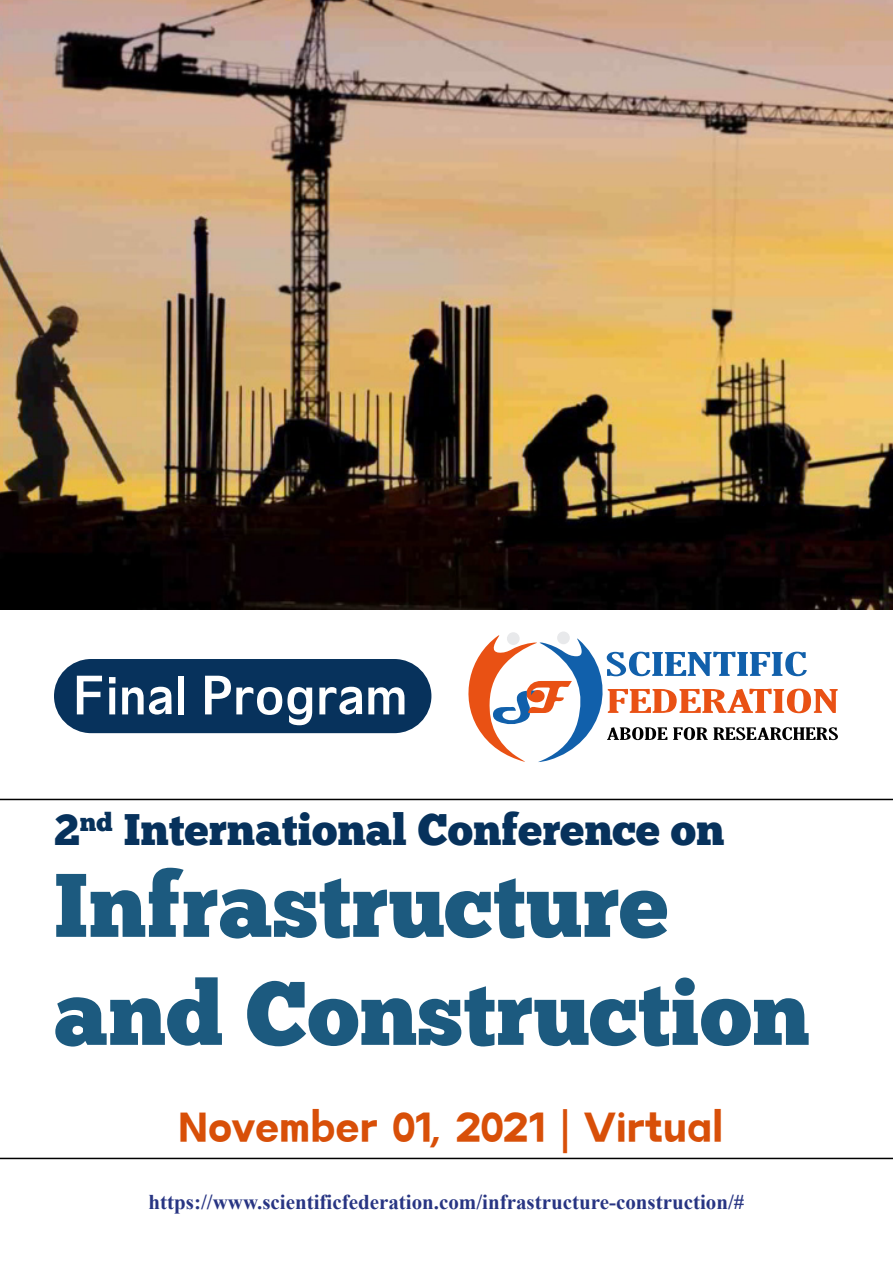
<style>
.page{position:relative;width:893px;height:1263px;background:#fff}
.page>*{position:absolute;margin:0;border:0;box-sizing:border-box;transform-origin:0 0}
.t1{font:90px/108px "Chunk Five Ex";color:#1c5a7f}
.t2{font:700 52.8px "Cansu";color:#fff}
.t3{font:43.95px "Chunk Five Ex";color:#07325c}
.t4{font:42px "Minerva";color:#d84f08}
.t5{font:700 21px "Times New Roman";color:#283583}
</style>
<div class="page">
<img style="left:0;top:0;width:893px;height:610px">
<div style="left:507px;top:632px;width:13px;height:13px;background:#e8e9eb;border-radius:50%"></div>
<div style="left:557px;top:631px;width:13px;height:13px;background:#e8e9eb;border-radius:50%"></div>
<svg style="left:468px;top:635px;width:370px;height:127px"></svg>
<hr style="left:0;top:799px;width:893px;height:1px;background:#000">
<hr style="left:0;top:1158px;width:893px;height:1px;background:#000">
<div style="left:54px;top:659px;width:377px;height:74px;background:#07325c;border-radius:37px"></div>
<h2 class="t2" style="left:72px;top:663px;width:337px">Final Program</h2>
<h3 class="t3" style="left:54px;top:797px;width:672px">2<sup>nd</sup> International Conference on</h3>
<h1 class="t1" style="left:54px;top:849px;width:757px">Infrastructure and Construction</h1>
<h3 class="t4" style="left:178px;top:1094px;width:546px">November 01, 2021 | Virtual</h3>
<p class="t5" style="left:149px;top:1187px;width:597px">https://www.scientificfederation.com/infrastructure-construction/#</p>
</div>
